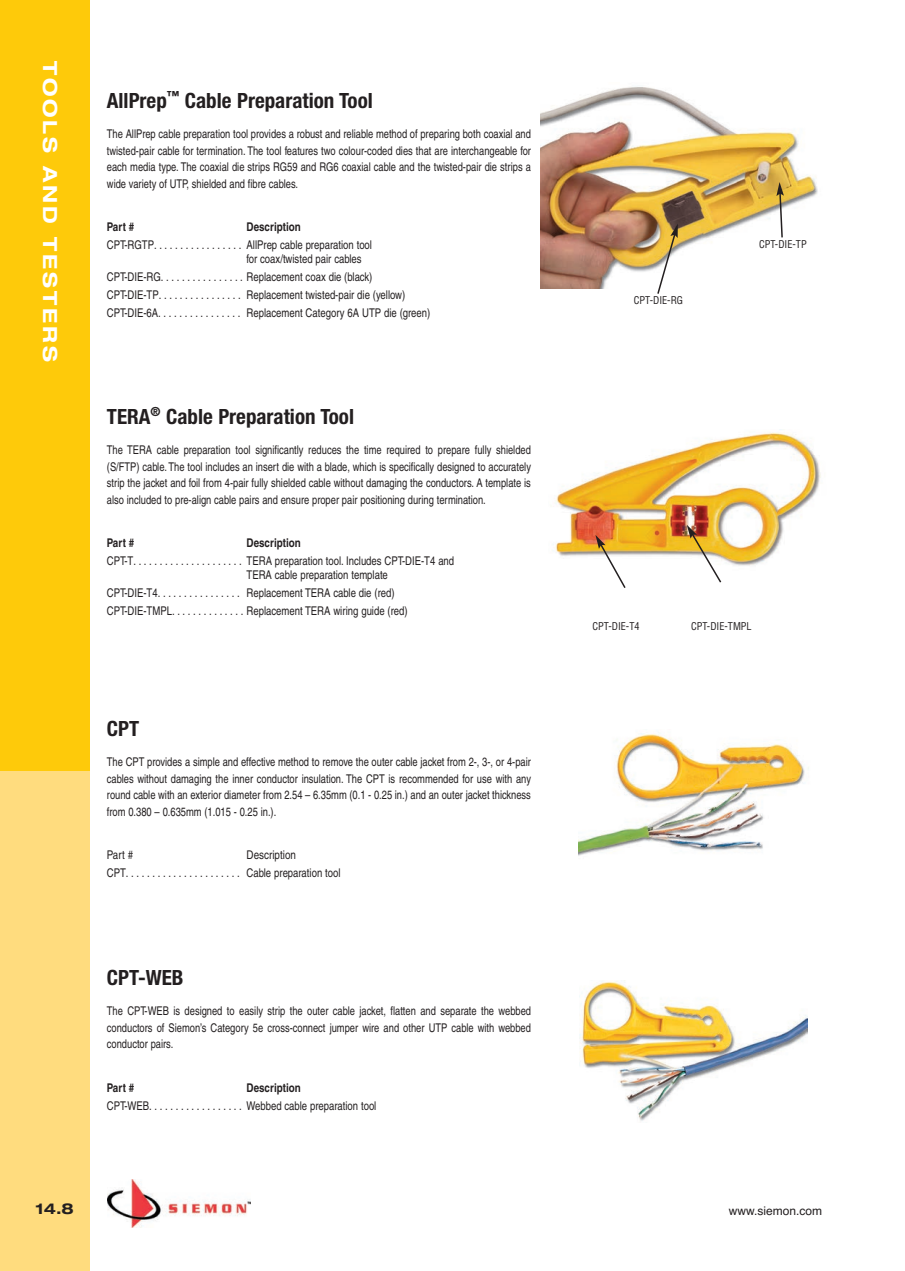
<style>
.page{position:relative;width:905px;height:1271px;background:#fff}
.page>*{position:absolute;margin:0;border:0;box-sizing:border-box;transform-origin:0 0}
.t1{font:700 condensed 21px "Helvetica Neue";color:#231f20}
.t2{font:700 expanded 19.5px "Helvetica Neue";letter-spacing:.15em;color:#fff}
.t3{font:700 expanded 15px "Helvetica Neue";color:#231f20}
.t4{font:12px/16.5px "Helvetica";color:#231f20;text-align:justify;scale:.78 1}
.t5{font:12px/18px "Helvetica";color:#231f20;scale:.8 1}
.t6{font:12px/18px "Helvetica";color:#231f20;scale:.82 1}
.t7{font:700 12px "Helvetica";color:#231f20;scale:.82 1}
.t8{font:12px "Helvetica";color:#231f20}
.t9{font:condensed 10.5px "Helvetica";color:#231f20}
</style>
<div class="page">
<div style="left:0;top:426px;width:90px;height:845px;background:#ffdc7e"></div>
<div style="left:0;top:0;width:90px;height:770px;background:#feca0a"></div>
<img style="left:578px;top:733px;width:231px;height:123px">
<img style="left:540px;top:87px;width:278px;height:202px">
<img style="left:579px;top:980px;width:227px;height:141px">
<img style="left:555px;top:429px;width:266px;height:137px">
<svg style="left:655px;top:224px;width:22px;height:70px"></svg>
<svg style="left:776px;top:182px;width:7px;height:57px"></svg>
<svg style="left:595px;top:535px;width:31px;height:53px"></svg>
<svg style="left:686px;top:525px;width:36px;height:58px"></svg>
<img style="left:108px;top:1179px;width:142px;height:48px">
<h2 class="t2" style="left:62px;top:61px;width:303px;rotate:90deg">TOOLS AND TESTERS</h2>
<h1 class="t1" style="left:107px;top:93px;width:267px">AllPrep<sup>™</sup> Cable Preparation Tool</h1>
<p class="t4" style="left:107px;top:126px;width:545px">The AllPrep cable preparation tool provides a robust and reliable method of preparing both coaxial and twisted-pair cable for termination. The tool features two colour-coded dies that are interchangeable for each media type. The coaxial die strips RG59 and RG6 coaxial cable and the twisted-pair die strips a wide variety of UTP, shielded and fibre cables.</p>
<p class="t7" style="left:107px;top:220px;width:35px">Part #</p>
<p class="t7" style="left:246px;top:220px;width:68px">Description</p>
<p class="t5" style="left:246px;top:238px;width:158px;line-height:13.5px;text-indent:-139px">CPT-RGTP. . . . . . . . . . . . . . . . . AllPrep cable preparation tool for coax/twisted pair cables</p>
<p class="t5" style="left:107px;top:268px;width:405px">CPT-DIE-RG. . . . . . . . . . . . . . . . Replacement coax die (black)<br>CPT-DIE-TP. . . . . . . . . . . . . . . . Replacement twisted-pair die (yellow)<br>CPT-DIE-6A. . . . . . . . . . . . . . . . Replacement Category 6A UTP die (green)</p>
<h1 class="t1" style="left:107px;top:409px;width:248px">TERA<sup>®</sup> Cable Preparation Tool</h1>
<p class="t4" style="left:107px;top:442px;width:545px">The TERA cable preparation tool significantly reduces the time required to prepare fully shielded (S/FTP) cable. The tool includes an insert die with a blade, which is specifically designed to accurately strip the jacket and foil from 4-pair fully shielded cable without damaging the conductors. A template is also included to pre-align cable pairs and ensure proper pair positioning during termination.</p>
<p class="t7" style="left:107px;top:535px;width:35px">Part #</p>
<p class="t7" style="left:246px;top:535px;width:68px">Description</p>
<p class="t5" style="left:246px;top:554px;width:261px;line-height:13.5px;text-indent:-139px">CPT-T. . . . . . . . . . . . . . . . . . . . . TERA preparation tool. Includes CPT-DIE-T4 and<br>TERA cable preparation template</p>
<p class="t5" style="left:107px;top:583px;width:377px">CPT-DIE-T4. . . . . . . . . . . . . . . . Replacement TERA cable die (red)<br>CPT-DIE-TMPL. . . . . . . . . . . . . . Replacement TERA wiring guide (red)</p>
<h1 class="t1" style="left:107px;top:721px;width:34px">CPT</h1>
<p class="t4" style="left:107px;top:754px;width:545px">The CPT provides a simple and effective method to remove the outer cable jacket from 2-, 3-, or 4-pair cables without damaging the inner conductor insulation. The CPT is recommended for use with any round cable with an exterior diameter from 2.54 – 6.35mm (0.1 - 0.25 in.) and an outer jacket thickness from 0.380 – 0.635mm (1.015 - 0.25 in.).</p>
<p class="t6" style="left:107px;top:846px;width:33px">Part #</p>
<p class="t6" style="left:107px;top:846px;width:286px;text-indent:140px">Description<br>CPT. . . . . . . . . . . . . . . . . . . . . . Cable preparation tool</p>
<h1 class="t1" style="left:107px;top:970px;width:78px">CPT-WEB</h1>
<p class="t4" style="left:107px;top:1003px;width:545px">The CPT-WEB is designed to easily strip the outer cable jacket, flatten and separate the webbed conductors of Siemon’s Category 5e cross-connect jumper wire and other UTP cable with webbed conductor pairs.</p>
<p class="t7" style="left:107px;top:1080px;width:35px">Part #</p>
<p class="t7" style="left:246px;top:1080px;width:68px">Description</p>
<p class="t5" style="left:107px;top:1096px;width:338px">CPT-WEB. . . . . . . . . . . . . . . . . . Webbed cable preparation tool</p>
<p class="t9" style="left:633px;top:293px;width:51px">CPT-DIE-RG</p>
<p class="t9" style="left:758px;top:238px;width:49px">CPT-DIE-TP</p>
<p class="t9" style="left:592px;top:620px;width:48px">CPT-DIE-T4</p>
<p class="t9" style="left:690px;top:620px;width:62px">CPT-DIE-TMPL</p>
<p class="t3" style="left:35px;top:1198px;width:40px">14.8</p>
<p class="t8" style="left:728px;top:1206px;width:95px">www.siemon.com</p>
</div>
